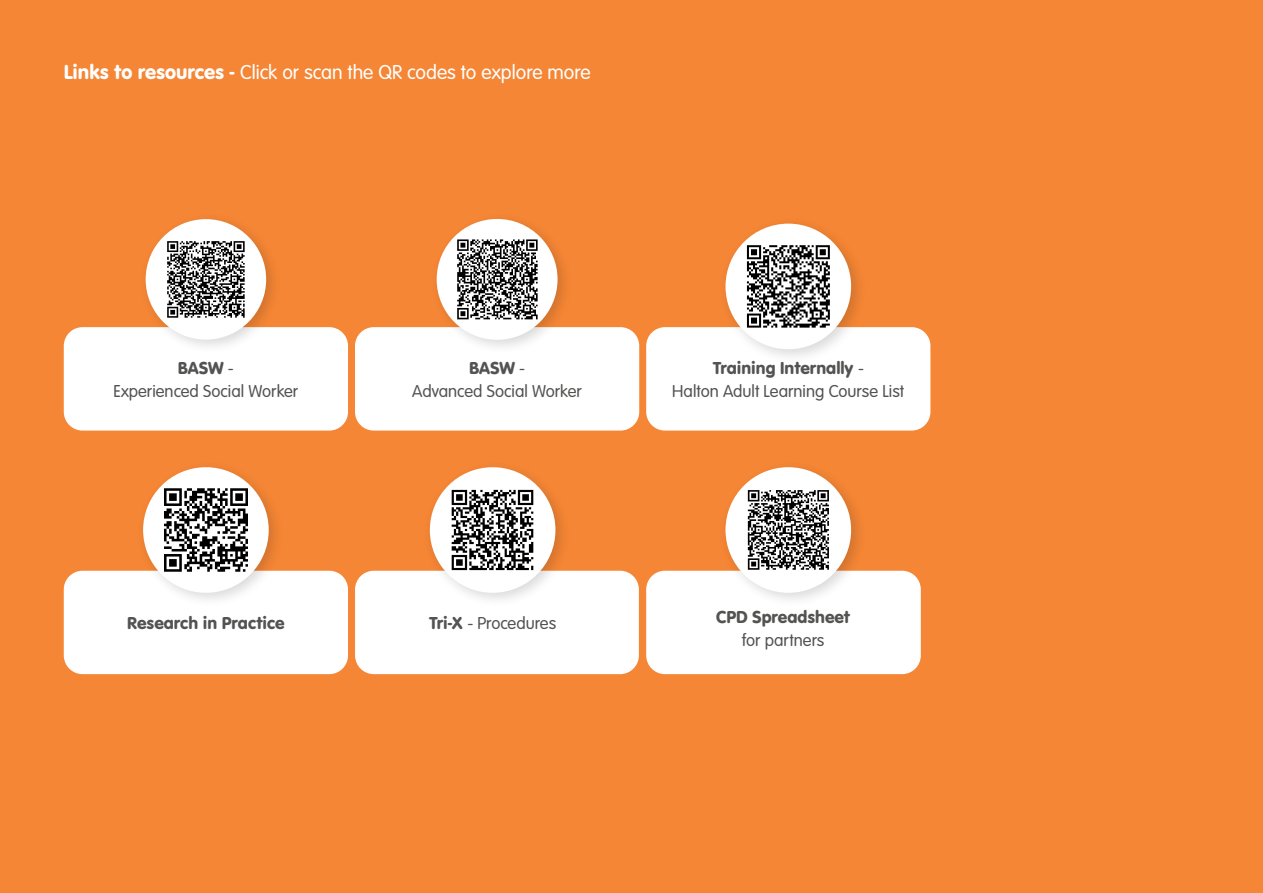
<style>
.page{position:relative;width:1263px;height:893px;background:#f58635}
.page>*{position:absolute;margin:0;border:0;box-sizing:border-box;transform-origin:0 0}
.Heading_2{font:300 21px "VAG Rundschrift D";color:#fff}
.Body_Copy{font:300 18px/22.5px "VAG Rundschrift D";color:#535352;text-align:center}
.Body_Copy-2{font:18px/22.5px "VAG Rundschrift D";color:#535352;text-align:center}
.s1{font-weight:400}
.s2{font-weight:300}
</style>
<div class="page">
<div style="left:65px;top:328px;width:282px;height:102px;background:#fff;border-radius:18px"></div>
<div style="left:64px;top:327px;width:284px;height:104px;border:2px solid #fff;border-radius:18px"></div>
<div style="left:139px;top:212px;width:142px;height:143px;background:#000;opacity:.15"></div>
<div style="left:146px;top:219px;width:120px;height:121px;background:#fff;border-radius:50%"></div>
<img style="left:167px;top:241px;width:78px;height:77px">
<div style="left:356px;top:328px;width:282px;height:102px;background:#fff;border-radius:18px"></div>
<div style="left:355px;top:327px;width:284px;height:104px;border:2px solid #fff;border-radius:18px"></div>
<div style="left:430px;top:212px;width:142px;height:143px;background:#000;opacity:.15"></div>
<div style="left:437px;top:219px;width:120px;height:121px;background:#fff;border-radius:50%"></div>
<img style="left:457px;top:240px;width:80px;height:79px">
<div style="left:65px;top:571px;width:282px;height:102px;background:#fff;border-radius:18px"></div>
<div style="left:64px;top:571px;width:284px;height:103px;border:2px solid #fff;border-radius:18px"></div>
<div style="left:136px;top:460px;width:148px;height:148px;background:#000;opacity:.15"></div>
<div style="left:143px;top:467px;width:126px;height:126px;background:#fff;border-radius:50%"></div>
<img style="left:164px;top:489px;width:84px;height:82px">
<div style="left:356px;top:571px;width:282px;height:102px;background:#fff;border-radius:18px"></div>
<div style="left:355px;top:571px;width:284px;height:103px;border:2px solid #fff;border-radius:18px"></div>
<div style="left:423px;top:460px;width:148px;height:148px;background:#000;opacity:.15"></div>
<div style="left:430px;top:467px;width:125px;height:126px;background:#fff;border-radius:50%"></div>
<img style="left:451px;top:489px;width:83px;height:82px">
<div style="left:647px;top:328px;width:283px;height:102px;background:#fff;border-radius:18px"></div>
<div style="left:646px;top:327px;width:284px;height:104px;border:2px solid #fff;border-radius:18px"></div>
<div style="left:718px;top:216px;width:149px;height:149px;background:#000;opacity:.15"></div>
<div style="left:725px;top:224px;width:126px;height:125px;background:#fff;border-radius:50%"></div>
<img style="left:746px;top:245px;width:84px;height:83px">
<div style="left:647px;top:571px;width:273px;height:102px;background:#fff;border-radius:18px"></div>
<div style="left:646px;top:571px;width:275px;height:103px;border:2px solid #fff;border-radius:18px"></div>
<div style="left:718px;top:460px;width:149px;height:148px;background:#000;opacity:.15"></div>
<div style="left:725px;top:467px;width:126px;height:126px;background:#fff;border-radius:50%"></div>
<img style="left:747px;top:490px;width:82px;height:80px">
<p class="Heading_2" style="left:64px;top:61px;width:528px"><span class="s1">Links to resources -</span> Click or scan the QR codes to explore more</p>
<p class="Body_Copy" style="left:114px;top:357px;width:186px"><span class="s1">BASW</span> -<br>Experienced Social Worker</p>
<p class="Body_Copy" style="left:412px;top:357px;width:171px"><span class="s1">BASW</span> -<br>Advanced Social Worker</p>
<p class="Body_Copy-2" style="left:127px;top:612px;width:159px">Research in Practice</p>
<p class="Body_Copy" style="left:429px;top:612px;width:129px"><span class="s1">Tri-X</span> - Procedures</p>
<p class="Body_Copy" style="left:672px;top:357px;width:234px"><span class="s1">Training Internally</span> -<br>Halton Adult Learning Course List</p>
<p class="Body_Copy-2" style="left:716px;top:606px;width:136px">CPD Spreadsheet <span class="s2">for partners</span></p>
</div>
